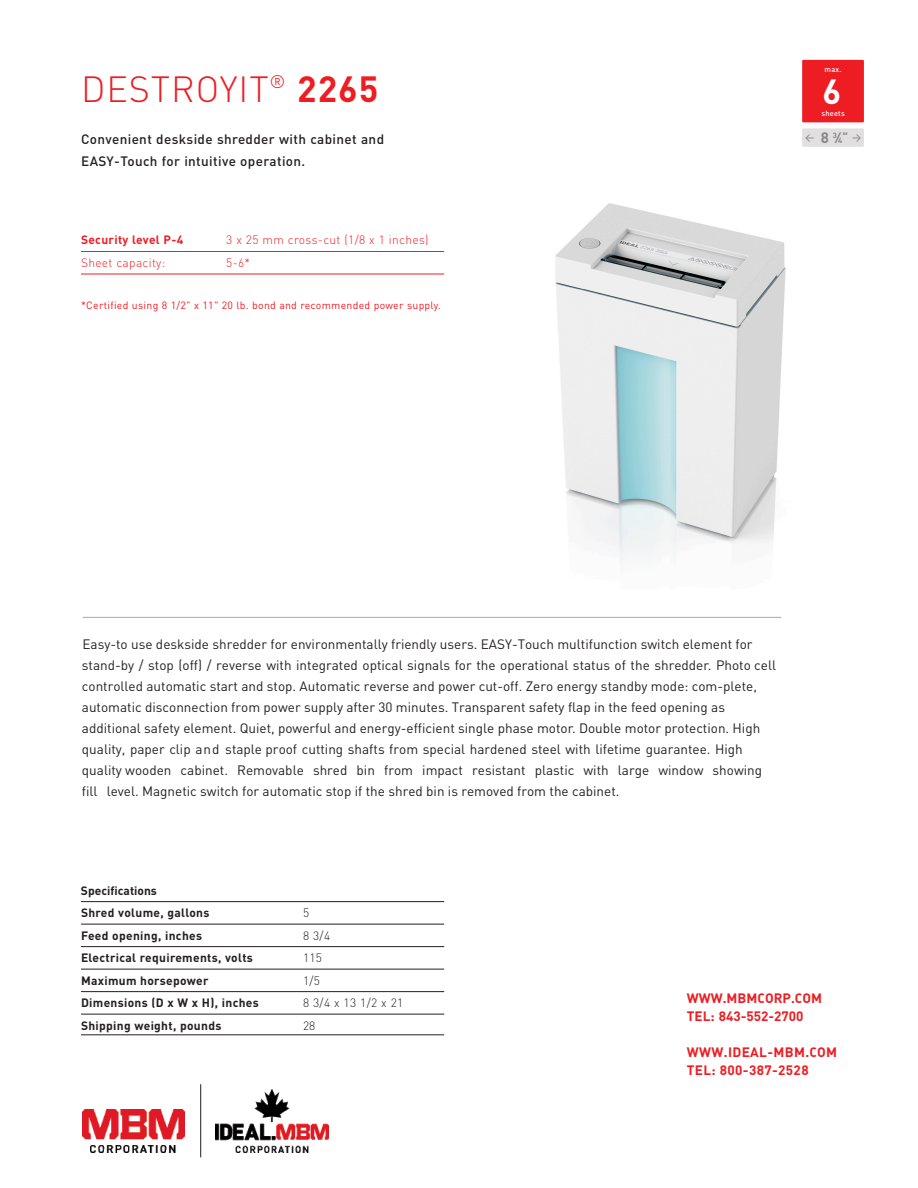
<style>
.page{position:relative;width:918px;height:1188px;background:#fff}
.page>*{position:absolute;margin:0;border:0;box-sizing:border-box;transform-origin:0 0}
.t1{font:300 36px "DIN";letter-spacing:.025em;color:#ee1d23}
.t2{font:700 34.5px "DIN";color:#fff}
.t3{font:15px "DIN Cond Regular Expert";color:#878787}
.t4{font:13.5px/21px "DIN";color:#231f20}
.t5{font:500 13.5px/22.5px "DIN";letter-spacing:.025em;color:#231f20}
.t6{font:700 13.5px/18px "DIN";letter-spacing:.025em;color:#ee1d23}
.t7{font:700 13.5px/18px "DIN";color:#ee1d23}
.t8{font:700 12px "DIN";letter-spacing:.025em;color:#231f20}
.t9{font:300 12px "DIN";letter-spacing:.025em;color:#ee1d23}
.t10{font:700 12px/22.5px "DIN";color:#231f20}
.t11{font:300 12px "DIN";color:#231f20}
.t12{font:700 12px "DIN";letter-spacing:.025em;color:#ee1d23}
.t13{font:10.5px "DIN";letter-spacing:.025em;color:#ee1d23}
.t14{font:500 7.5px "DIN";letter-spacing:.025em;color:#fff}
.s1{font-weight:700}
.s2{font-family:"DIN";font-weight:700}
.s3{font-family:"DIN";font-weight:700;font-size:12px}
</style>
<div class="page">
<hr style="left:82px;top:617px;width:700px;height:1px;background:#a8a9ad">
<img style="left:82px;top:1109px;width:103px;height:43px">
<img style="left:215px;top:1090px;width:113px;height:62px">
<hr style="left:200px;top:1084px;width:1px;height:73px;background:#231f20">
<div style="left:802px;top:60px;width:62px;height:62px;background:#ee1d23"></div>
<div style="left:802px;top:128px;width:62px;height:19px;background:#e1dfdf"></div>
<hr style="left:81px;top:251px;width:363px;height:1px;background:#ee1d23">
<hr style="left:81px;top:274px;width:363px;height:1px;background:#ee1d23">
<hr style="left:81px;top:901px;width:363px;height:1px;background:#231f20">
<hr style="left:81px;top:924px;width:363px;height:1px;background:#231f20">
<hr style="left:81px;top:946px;width:363px;height:1px;background:#231f20">
<hr style="left:81px;top:969px;width:363px;height:1px;background:#231f20">
<hr style="left:81px;top:991px;width:363px;height:1px;background:#231f20">
<hr style="left:81px;top:1014px;width:363px;height:1px;background:#231f20">
<hr style="left:81px;top:1035px;width:363px;height:1px;background:#231f20">
<img style="left:555px;top:203px;width:231px;height:361px">
<p class="t1" style="left:81px;top:67px;width:299px">DESTROYIT<sup>®</sup> <span class="s1">2265</span></p>
<p class="t5" style="left:81px;top:127px;width:305px">Convenient deskside shredder with cabinet and<br>EASY-Touch for intuitive operation.</p>
<p class="t12" style="left:81px;top:232px;width:104px">Security level P-4</p>
<p class="t9" style="left:226px;top:233px;width:204px">3 x 25 mm cross-cut (1/8 x 1 inches)</p>
<p class="t9" style="left:81px;top:255px;width:86px">Sheet capacity:</p>
<p class="t9" style="left:226px;top:255px;width:25px">5-6*</p>
<p class="t13" style="left:81px;top:299px;width:361px">*Certified using 8 1/2" x 11" 20 lb. bond and recommended power supply.</p>
<p class="t14" style="left:825px;top:65px;width:19px">max.</p>
<p class="t2" style="left:822px;top:69px;width:20px">6</p>
<p class="t14" style="left:821px;top:108px;width:25px">sheets</p>
<p class="t3" style="left:805px;top:128px;width:58px">v <span class="s2">8</span> <sup>3</sup><span class="s2">⁄</span><sub>4</sub><span class="s3">"</span> w</p>
<p class="t4" style="left:82px;top:633px;width:696px">Easy-to use deskside shredder for environmentally friendly users. EASY-Touch multifunction switch element for stand-by / stop (off) / reverse with integrated optical signals for the operational status of the shredder. Photo cell controlled automatic start and stop. Automatic reverse and power cut-off. Zero energy standby mode: com-plete, automatic disconnection from power supply after 30 minutes. Transparent safety flap in the feed opening as additional safety element. Quiet, powerful and energy-efficient single phase motor. Double motor protection. High quality, paper clip and staple proof cutting shafts from special hardened steel with lifetime guarantee. High quality wooden cabinet. Removable shred bin from impact resistant plastic with large window showing fill level. Magnetic switch for automatic stop if the shred bin is removed from the cabinet.</p>
<p class="t10" style="left:81px;top:878px;width:130px">Specifications<br>Shred volume, gallons</p>
<p class="t11" style="left:303px;top:905px;width:8px">5</p>
<p class="t8" style="left:81px;top:927px;width:123px">Feed opening, inches</p>
<p class="t11" style="left:303px;top:928px;width:29px">8 3/4</p>
<p class="t8" style="left:81px;top:950px;width:173px">Electrical requirements, volts</p>
<p class="t11" style="left:303px;top:950px;width:21px">115</p>
<p class="t8" style="left:81px;top:972px;width:129px">Maximum horsepower</p>
<p class="t11" style="left:303px;top:973px;width:19px">1/5</p>
<p class="t8" style="left:81px;top:995px;width:179px">Dimensions (D x W x H), inches</p>
<p class="t11" style="left:303px;top:995px;width:102px">8 3/4 x 13 1/2 x 21</p>
<p class="t8" style="left:81px;top:1017px;width:142px">Shipping weight, pounds</p>
<p class="t11" style="left:303px;top:1018px;width:14px">28</p>
<p class="t7" style="left:687px;top:988px;width:137px">WWW.MBMCORP.COM<br>TEL: 843-552-2700</p>
<p class="t6" style="left:687px;top:1042px;width:152px">WWW.IDEAL-MBM.COM<br>TEL: 800-387-2528</p>
</div>
